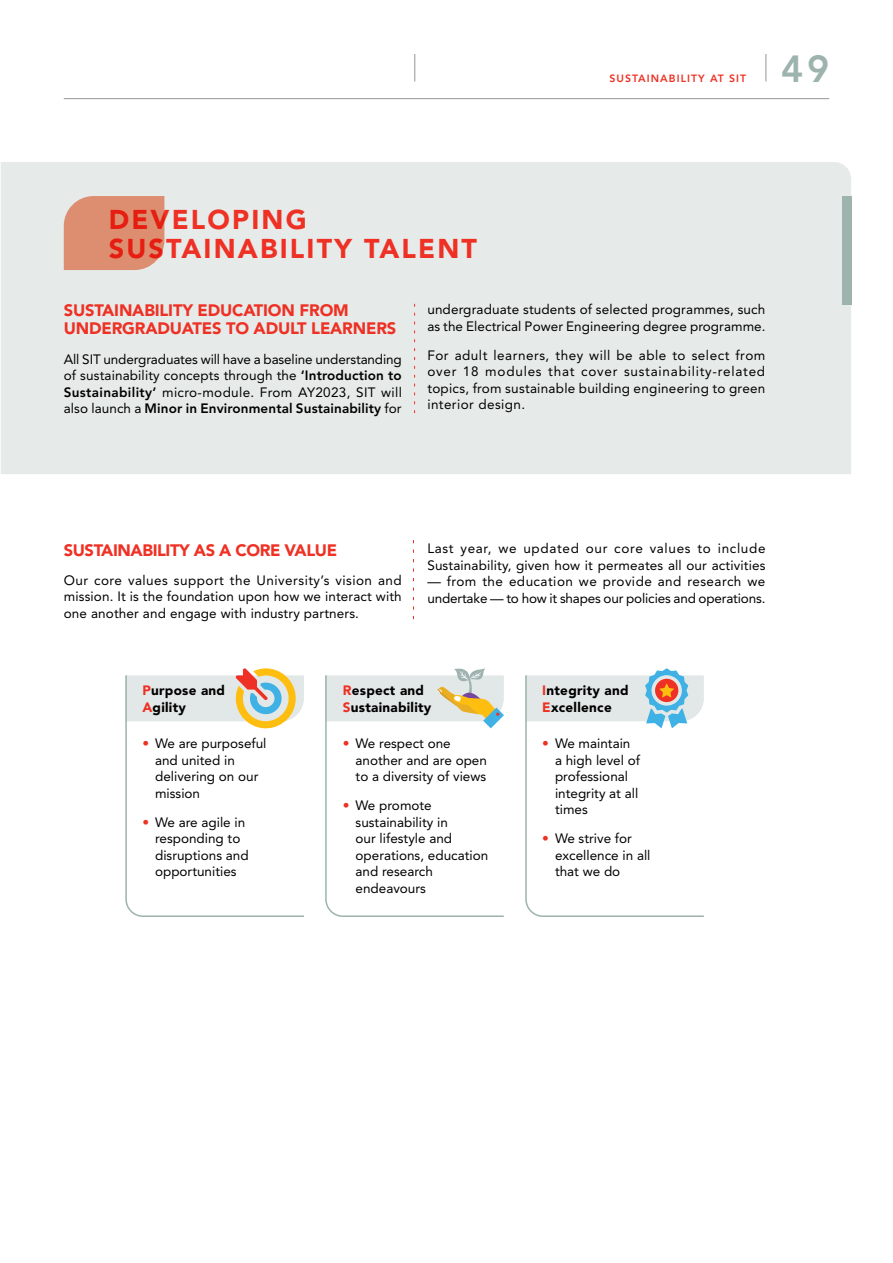
<style>
.page{position:relative;width:893px;height:1263px;background:#fff}
.page>*{position:absolute;margin:0;border:0;box-sizing:border-box;transform-origin:0 0}
.t1{font:800 37.5px "Avenir LT Std";color:#9db3ae}
.t2{font:900 27px/28.5px "Avenir LT Std";letter-spacing:.08em;color:#ee3124}
.t3{font:900 16.5px/18px "Avenir LT Std";letter-spacing:-.01em;color:#ee3124}
.t4{font:13.5px/16.5px "Avenir LT Std";color:#000}
.t5{font:900 13.5px/16.5px "Avenir LT Std";letter-spacing:.02em;color:#000}
.t6{font:800 10.5px "Avenir LT Std";letter-spacing:.1em;color:#ee3124}
.s1{font-weight:800}
.s2{color:#ee3124}
</style>
<div class="page">
<div style="left:1px;top:162px;width:850px;height:312px;background:#e6ebea"></div>
<div style="left:842px;top:196px;width:9px;height:108px;background:#9db3ae"></div>
<svg style="left:413px;top:540px;width:1px;height:79px"></svg>
<svg style="left:414px;top:304px;width:1px;height:109px"></svg>
<div style="left:64px;top:196px;width:100px;height:74px;background:#de8e70"></div>
<svg style="left:525px;top:668px;width:179px;height:249px"></svg>
<svg style="left:325px;top:668px;width:179px;height:249px"></svg>
<svg style="left:125px;top:668px;width:179px;height:249px"></svg>
<svg style="left:414px;top:54px;width:1px;height:27px"></svg>
<svg style="left:766px;top:54px;width:1px;height:27px"></svg>
<hr style="left:64px;top:98px;width:765px;height:1px;background:#939598">
<p class="t6" style="left:609px;top:72px;width:138px">SUSTAINABILITY AT SIT</p>
<h1 class="t1" style="left:781px;top:46px;width:50px">49</h1>
<h2 class="t2" style="left:109px;top:205px;width:370px">DEVELOPING<br>SUSTAINABILITY TALENT</h2>
<p class="t3" style="left:64px;top:301px;width:334px">SUSTAINABILITY EDUCATION FROM<br>UNDERGRADUATES TO ADULT LEARNERS</p>
<p class="t4" style="left:64px;top:351px;width:340px;text-align:justify">All SIT undergraduates will have a baseline understanding of sustainability concepts through the <span class="s1">‘Introduction to Sustainability’</span> micro-module. From AY2023, SIT will also launch a <span class="s1">Minor in Environmental Sustainability</span> for</p>
<p class="t4" style="left:427px;top:301px;width:340px">undergraduate students of selected programmes, such as the Electrical Power Engineering degree programme.</p>
<p class="t4" style="left:427px;top:347px;width:339px;text-align:justify">For adult learners, they will be able to select from over 18 modules that cover sustainability-related topics, from sustainable building engineering to green interior design.</p>
<p class="t3" style="left:64px;top:541px;width:275px">SUSTAINABILITY AS A CORE VALUE</p>
<p class="t4" style="left:64px;top:572px;width:340px;text-align:justify">Our core values support the University’s vision and mission. It is the foundation upon how we interact with one another and engage with industry partners.</p>
<p class="t4" style="left:427px;top:540px;width:340px">Last year, we updated our core values to include<br>Sustainability, given how it permeates all our activities</p>
<p class="t4" style="left:427px;top:573px;width:340px">— from the education we provide and research we undertake — to how it shapes our policies and operations.</p>
<p class="t5" style="left:142px;top:682px;width:84px"><span class="s2">P</span>urpose and<br><span class="s2">A</span>gility</p>
<p class="t4" style="left:155px;top:735px;width:113px;text-indent:-13px"><span class="s2">•</span> We are purposeful and united in delivering on our mission</p>
<p class="t4" style="left:155px;top:814px;width:95px;text-indent:-13px"><span class="s2">•</span> We are agile in responding to disruptions and opportunities</p>
<p class="t5" style="left:343px;top:682px;width:90px"><span class="s2">R</span>espect and<br><span class="s2">S</span>ustainability</p>
<p class="t4" style="left:356px;top:735px;width:133px;text-indent:-13px"><span class="s2">•</span> We respect one another and are open to a diversity of views</p>
<p class="t4" style="left:356px;top:798px;width:134px;text-indent:-13px"><span class="s2">•</span> We promote sustainability in<br>our lifestyle and operations, education and research endeavours</p>
<p class="t5" style="left:542px;top:682px;width:88px"><span class="s2">I</span>ntegrity and<br><span class="s2">E</span>xcellence</p>
<p class="t4" style="left:555px;top:735px;width:87px;text-indent:-13px"><span class="s2">•</span> We maintain a high level of professional integrity at all times</p>
<p class="t4" style="left:555px;top:831px;width:97px;text-indent:-13px"><span class="s2">•</span> We strive for excellence in all that we do</p>
</div>
